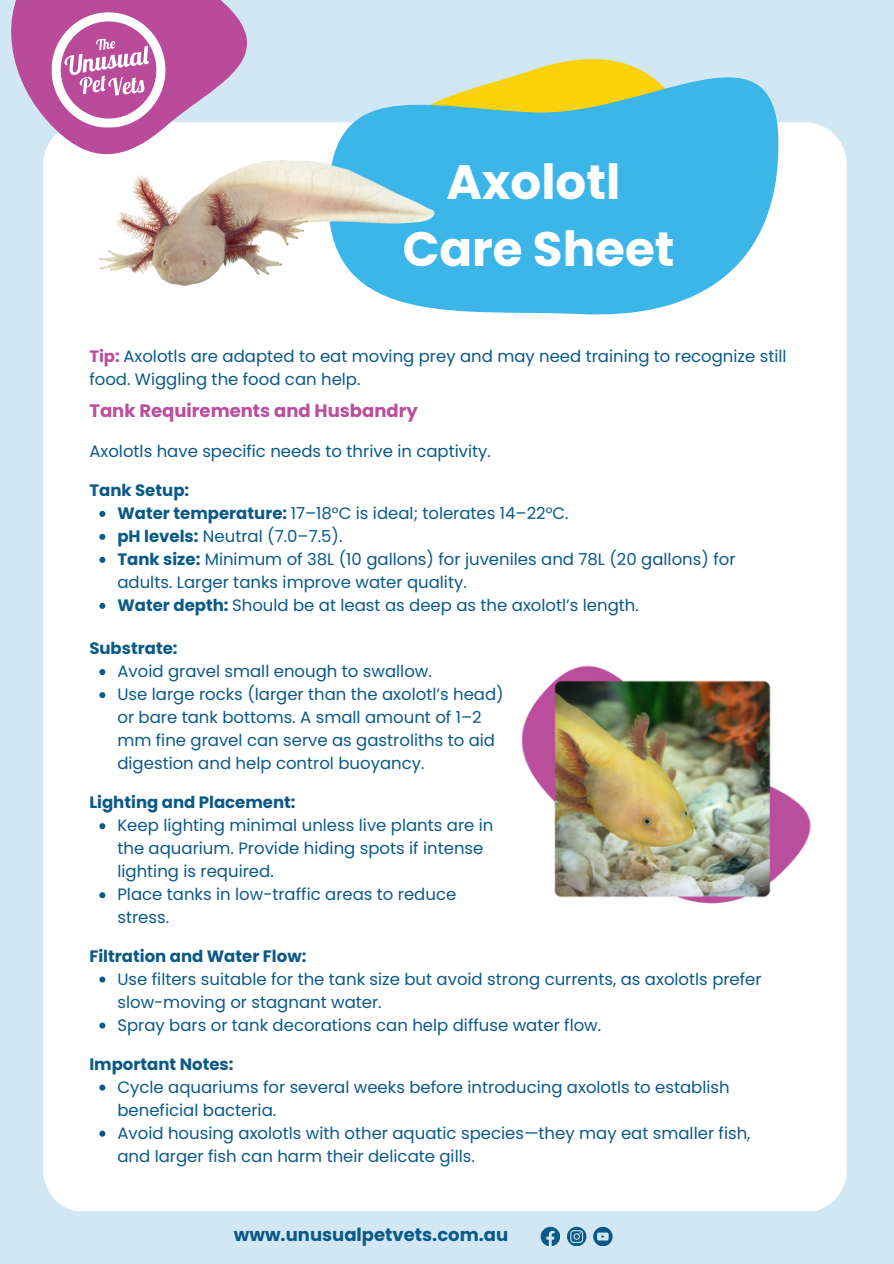
<style>
.page{position:relative;width:894px;height:1264px;background:#fff}
.page>*{position:absolute;margin:0;border:0;box-sizing:border-box;transform-origin:0 0}
.t1{font:700 48.3px/67.5px "Poppins";color:#fff;text-align:center}
.t2{font:700 18px "Poppins";color:#bb4e9d}
.t3{font:700 18px "Poppins";color:#0b5987}
.t4{font:16.5px/23px "Poppins";color:#0b5987}
.t5{font:700 16.5px "Poppins";color:#0b5987}
.s1{font-weight:700;color:#bb4e9d}
.s2{font-weight:700}
</style>
<div class="page">
<div style="left:0;top:0;width:893px;height:1263px;background:#d2e7f4"></div>
<div style="left:43px;top:122px;width:803px;height:1088px;background:#fff"></div>
<svg style="left:11px;top:0;width:236px;height:154px;background:#cb88bc"></svg>
<svg style="left:540px;top:1226px;width:19px;height:19px"></svg>
<svg style="left:567px;top:1226px;width:19px;height:19px"></svg>
<svg style="left:593px;top:1226px;width:19px;height:19px"></svg>
<img style="left:515px;top:637px;width:302px;height:303px">
<svg style="left:99px;top:511px;width:6px;height:6px"></svg>
<svg style="left:99px;top:534px;width:6px;height:6px"></svg>
<svg style="left:99px;top:557px;width:6px;height:6px"></svg>
<svg style="left:99px;top:603px;width:6px;height:6px"></svg>
<svg style="left:99px;top:669px;width:6px;height:6px"></svg>
<svg style="left:99px;top:692px;width:6px;height:6px"></svg>
<svg style="left:99px;top:823px;width:6px;height:6px"></svg>
<svg style="left:99px;top:892px;width:6px;height:6px"></svg>
<svg style="left:99px;top:976px;width:6px;height:6px"></svg>
<svg style="left:99px;top:1022px;width:6px;height:6px"></svg>
<svg style="left:99px;top:1084px;width:6px;height:6px"></svg>
<svg style="left:99px;top:1130px;width:6px;height:6px"></svg>
<img style="left:510px;top:60px;width:142px;height:17px">
<svg style="left:328px;top:77px;width:450px;height:238px;background:#62c0dd"></svg>
<img style="left:99px;top:161px;width:336px;height:125px">
<h2 class="t1" style="left:402px;top:148px;width:273px">Axolotl<br>Care Sheet</h2>
<p class="t4" style="left:89px;top:345px;width:698px;line-height:22.5px"><span class="s1">Tip:</span> Axolotls are adapted to eat moving prey and may need training to recognize still food. Wiggling the food can help.</p>
<p class="t2" style="left:89px;top:398px;width:330px">Tank Requirements and Husbandry</p>
<p class="t4" style="left:89px;top:439px;width:403px">Axolotls have specific needs to thrive in captivity.</p>
<p class="t5" style="left:89px;top:478px;width:101px">Tank Setup:</p>
<h1 class="t4" style="left:117px;top:501px;width:452px"><span class="s2">Water temperature:</span> 17–18°C is ideal; tolerates 14–22°C.</h1>
<p class="t4" style="left:117px;top:524px;width:226px"><span class="s2">pH levels:</span> Neutral (7.0–7.5).</p>
<p class="t4" style="left:117px;top:547px;width:619px"><span class="s2">Tank size:</span> Minimum of 38L (10 gallons) for juveniles and 78L (20 gallons) for adults. Larger tanks improve water quality.</p>
<h2 class="t4" style="left:117px;top:593px;width:523px"><span class="s2">Water depth:</span> Should be at least as deep as the axolotl’s length.</h2>
<h2 class="t5" style="left:89px;top:636px;width:90px">Substrate:</h2>
<p class="t4" style="left:117px;top:660px;width:316px">Avoid gravel small enough to swallow.</p>
<p class="t4" style="left:117px;top:683px;width:388px">Use large rocks (larger than the axolotl’s head) or bare tank bottoms. A small amount of 1–2 mm fine gravel can serve as gastroliths to aid digestion and help control buoyancy.</p>
<p class="t5" style="left:89px;top:790px;width:208px">Lighting and Placement:</p>
<p class="t4" style="left:117px;top:814px;width:377px">Keep lighting minimal unless live plants are in the aquarium. Provide hiding spots if intense lighting is required.</p>
<p class="t4" style="left:117px;top:883px;width:340px">Place tanks in low-traffic areas to reduce stress.</p>
<h2 class="t5" style="left:89px;top:944px;width:218px">Filtration and Water Flow:</h2>
<p class="t4" style="left:117px;top:967px;width:645px">Use filters suitable for the tank size but avoid strong currents, as axolotls prefer slow-moving or stagnant water.</p>
<p class="t4" style="left:117px;top:1013px;width:485px">Spray bars or tank decorations can help diffuse water flow.</p>
<h2 class="t5" style="left:89px;top:1052px;width:146px">Important Notes:</h2>
<p class="t4" style="left:117px;top:1075px;width:613px">Cycle aquariums for several weeks before introducing axolotls to establish beneficial bacteria.</p>
<p class="t4" style="left:117px;top:1121px;width:634px">Avoid housing axolotls with other aquatic species—they may eat smaller fish, and larger fish can harm their delicate gills.</p>
<p class="t3" style="left:234px;top:1222px;width:276px">www.unusualpetvets.com.au</p>
</div>
